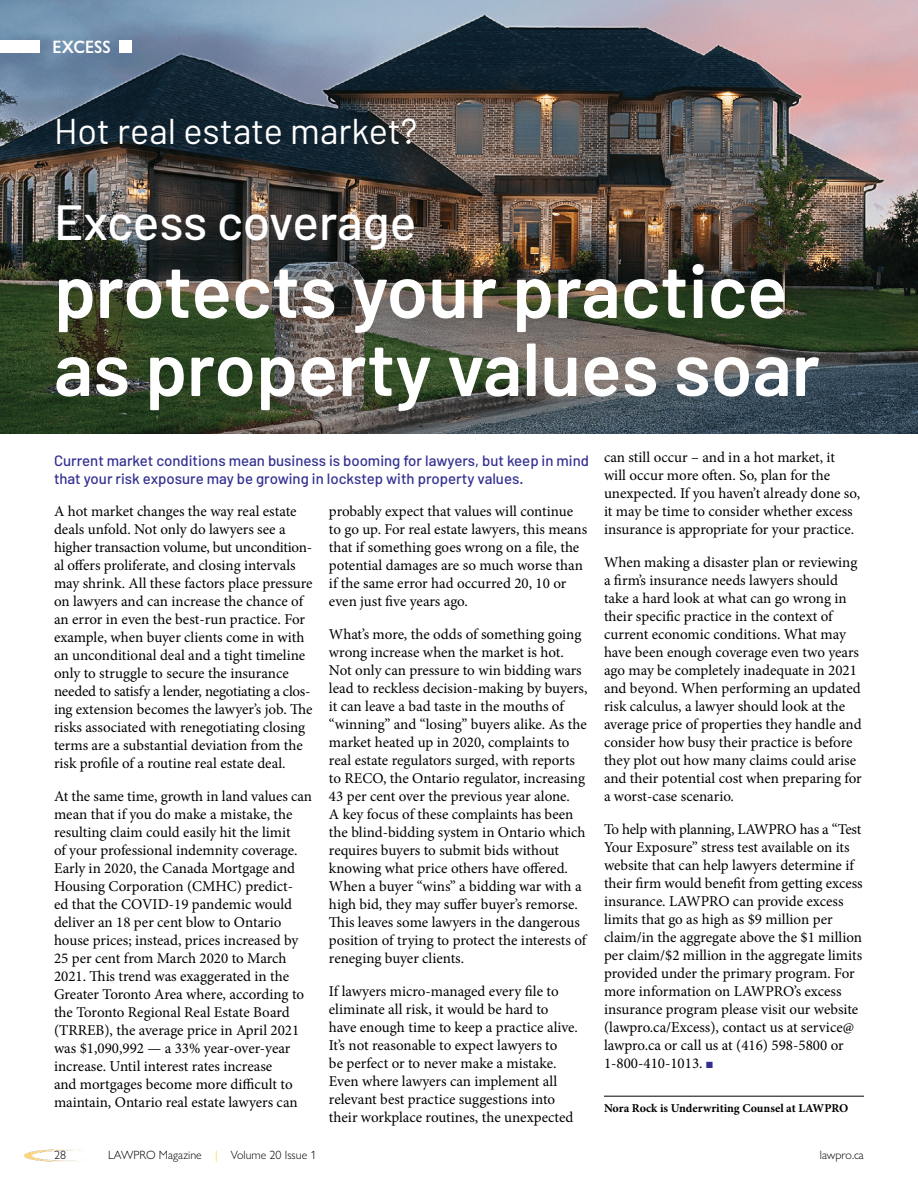
<style>
.page{position:relative;width:918px;height:1188px;background:#fff}
.page>*{position:absolute;margin:0;border:0;box-sizing:border-box;transform-origin:0 0}
.DEPT_Head_1__Barlow{font:600 75px/78px "Barlow";color:#fff}
.DEPT_Head_1__Barlow-2{font:500 49.5px "Barlow";letter-spacing:-.005em;color:#fff}
.DEPT_Head_1__Barlow-3{font:36px "Barlow";color:#fff}
.Section_Head__Gill_S{font:600 18px "Gill Sans Nova";color:#fff;scale:.9 1}
.Body{font:15px/18px "Minion Pro";letter-spacing:-.005em;color:#000}
.DEPT_Body_Intro__Bar{font:500 15px/18px "Barlow";color:#333092}
.t1{font:300 12px "Gill Sans Nova";color:#000}
.Byline{font:700 12px "Minion Pro";color:#000}
.s1{color:#333092}
.s2{color:#ffc425}
</style>
<div class="page">
<img style="left:0;top:0;width:918px;height:433px">
<hr style="left:604px;top:1096px;width:260px;height:1px;background:#000">
<div style="left:0;top:40px;width:39px;height:13px;background:#fff"></div>
<div style="left:119px;top:40px;width:12px;height:13px;background:#fff"></div>
<img style="left:25px;top:1149px;width:54px;height:12px">
<p class="Section_Head__Gill_S" style="left:53px;top:35px;width:66px">EXCESS</p>
<h1 class="DEPT_Head_1__Barlow-3" style="left:54px;top:109px;width:365px">Hot real estate market?</h1>
<h1 class="DEPT_Head_1__Barlow-2" style="left:54px;top:191px;width:364px">Excess coverage</h1>
<h1 class="DEPT_Head_1__Barlow" style="left:54px;top:251px;width:767px">protects your practice as property values soar</h1>
<p class="DEPT_Body_Intro__Bar" style="left:54px;top:451px;width:537px">Current market conditions mean business is booming for lawyers, but keep in mind that your risk exposure may be growing in lockstep with property values.</p>
<p class="Body" style="left:54px;top:503px;width:260px">A hot market changes the way real estate deals unfold. Not only do lawyers see a higher transaction volume, but uncondition&shy;al offers proliferate, and closing intervals may shrink. All these factors place pressure on lawyers and can increase the chance of an error in even the best-run practice. For example, when buyer clients come in with an unconditional deal and a tight timeline only to struggle to secure the insurance needed to satisfy a lender, negotiating a clos&shy;ing extension becomes the lawyer’s job. The risks associated with renegotiating closing terms are a substantial deviation from the risk profile of a routine real estate deal.</p>
<p class="Body" style="left:54px;top:788px;width:260px">At the same time, growth in land values can mean that if you do make a mistake, the resulting claim could easily hit the limit<br>of your professional indemnity coverage.<br>Early in 2020, the Canada Mortgage and Housing Corporation (CMHC) predict-<br>ed that the COVID-19 pandemic would deliver an 18 per cent blow to Ontario house prices; instead, prices increased by 25 per cent from March 2020 to March 2021. This trend was exaggerated in the Greater Toronto Area where, according to the Toronto Regional Real Estate Board (TRREB), the average price in April 2021 was $1,090,992 — a 33% year-over-year increase. Until interest rates increase<br>and mortgages become more difficult to maintain, Ontario real estate lawyers can</p>
<p class="Body" style="left:329px;top:503px;width:260px">probably expect that values will continue to go up. For real estate lawyers, this means that if something goes wrong on a file, the potential damages are so much worse than if the same error had occurred 20, 10 or even just five years ago.</p>
<p class="Body" style="left:329px;top:626px;width:260px">What’s more, the odds of something going wrong increase when the market is hot.<br>Not only can pressure to win bidding wars lead to reckless decision-making by buyers, it can leave a bad taste in the mouths of “winning” and “losing” buyers alike. As the market heated up in 2020, complaints to real estate regulators surged, with reports to RECO, the Ontario regulator, increasing 43 per cent over the previous year alone.<br>A key focus of these complaints has been the blind-bidding system in Ontario which requires buyers to submit bids without knowing what price others have offered.<br>When a buyer “wins” a bidding war with a high bid, they may suffer buyer’s remorse.<br>This leaves some lawyers in the dangerous position of trying to protect the interests of reneging buyer clients.</p>
<p class="Body" style="left:329px;top:983px;width:250px">If lawyers micro-managed every file to eliminate all risk, it would be hard to have enough time to keep a practice alive.<br>It’s not reasonable to expect lawyers to<br>be perfect or to never make a mistake.<br>Even where lawyers can implement all relevant best practice suggestions into their workplace routines, the unexpected</p>
<p class="Body" style="left:604px;top:448px;width:258px">can still occur – and in a hot market, it will occur more often. So, plan for the unexpected. If you haven’t already done so, it may be time to consider whether excess insurance is appropriate for your practice.</p>
<p class="Body" style="left:604px;top:553px;width:259px">When making a disaster plan or reviewing a firm’s insurance needs lawyers should take a hard look at what can go wrong in their specific practice in the context of current economic conditions. What may have been enough coverage even two years ago may be completely inadequate in 2021 and beyond. When performing an updated risk calculus, a lawyer should look at the average price of properties they handle and consider how busy their practice is before they plot out how many claims could arise and their potential cost when preparing for a worst-case scenario.</p>
<p class="Body" style="left:604px;top:820px;width:260px">To help with planning, LAWPRO has a “Test Your Exposure” stress test available on its website that can help lawyers determine if their firm would benefit from getting excess insurance. LAWPRO can provide excess limits that go as high as $9 million per claim/in the aggregate above the $1 million per claim/$2 million in the aggregate limits provided under the primary program. For more information on LAWPRO’s excess insurance program please visit our website (lawpro.ca/Excess), contact us at service@ lawpro.ca or call us at (416) 598-5800 or 1-800-410-1013. <span class="s1">■</span></p>
<p class="Byline" style="left:604px;top:1099px;width:246px">Nora Rock is Underwriting Counsel at LAWPRO</p>
<p class="t1" style="left:54px;top:1148px;width:13px">28</p>
<p class="t1" style="left:108px;top:1148px;width:210px">LAWPRO Magazine <span class="s2">|</span> Volume 20 Issue 1</p>
<p class="t1" style="left:820px;top:1148px;width:46px">lawpro.ca</p>
</div>
